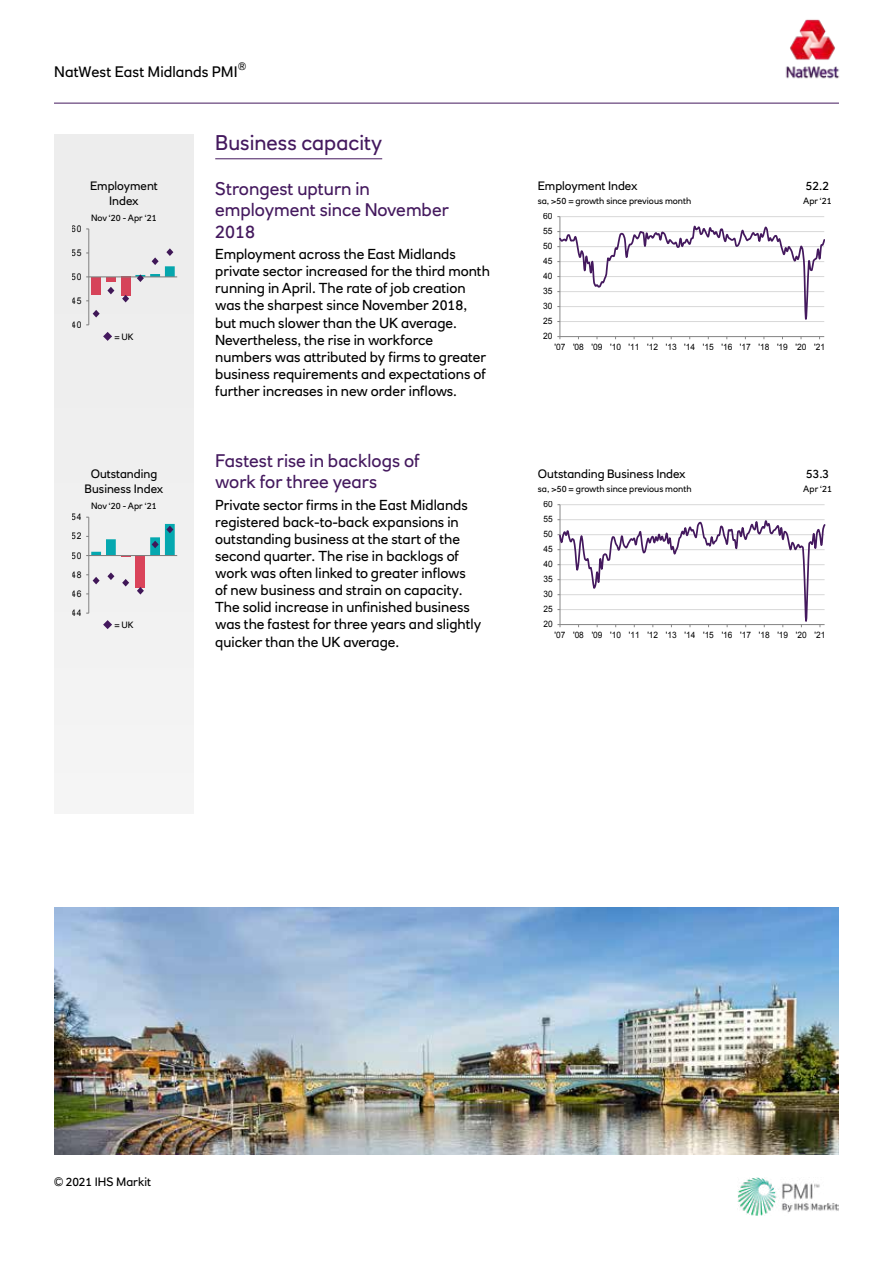
<style>
.page{position:relative;width:893px;height:1263px;background:#fff}
.page>*{position:absolute;margin:0;border:0;box-sizing:border-box;transform-origin:0 0}
.t1{font:21px "RN House Sans";color:#44195e}
.t2{font:18px/21.6px "RN House Sans";color:#44195e}
.t3{font:15px "RN House Sans";letter-spacing:.005em;color:#000}
.t4{font:14.25px/17.1px "RN House Sans";color:#000}
.t5{font:12px/14.4px "RN House Sans";color:#000;text-align:center}
.t6{font:10.5px "RN House Sans";color:#000}
.t7{font:9.3px "Arial";letter-spacing:.005em;color:#000;scale:.92 1}
.t8{font:9px "RN House Sans";color:#000}
.t9{font:8.85px "Arial";color:#000;scale:.96 1}
.t10{font:8.85px "Arial";color:#000;scale:.94 1}
</style>
<div class="page">
<hr style="left:54px;top:103px;width:785px;height:1px;background:#44195e">
<img style="left:737px;top:1177px;width:101px;height:38px">
<hr style="left:54px;top:1154px;width:785px;height:1px;background:#44195e">
<img style="left:785px;top:19px;width:55px;height:60px">
<div style="left:54px;top:134px;width:140px;height:680px;background:#ededed"></div>
<hr style="left:215px;top:159px;width:167px;height:1px;background:#44195e">
<hr style="left:560px;top:216px;width:264px;height:1px;background:#d9d9d9">
<hr style="left:560px;top:217px;width:1px;height:120px;background:#868686">
<hr style="left:560px;top:336px;width:264px;height:1px;background:#868686">
<svg style="left:557px;top:223px;width:268px;height:102px"></svg>
<div style="left:91px;top:277px;width:10px;height:18px;background:#d64359"></div>
<hr style="left:106px;top:277px;width:10px;height:4px;background:#d64359">
<div style="left:121px;top:277px;width:10px;height:19px;background:#d64359"></div>
<hr style="left:89px;top:229px;width:1px;height:96px;background:#868686">
<hr style="left:89px;top:277px;width:88px;height:1px;background:#868686">
<svg style="left:93px;top:310px;width:7px;height:7px"></svg>
<svg style="left:107px;top:287px;width:7px;height:7px"></svg>
<svg style="left:122px;top:295px;width:7px;height:7px"></svg>
<svg style="left:135px;top:248px;width:40px;height:34px"></svg>
<hr style="left:560px;top:504px;width:265px;height:1px;background:#d9d9d9">
<hr style="left:560px;top:505px;width:1px;height:119px;background:#868686">
<svg style="left:557px;top:518px;width:268px;height:109px"></svg>
<div style="left:135px;top:555px;width:10px;height:33px;background:#da445a"></div>
<hr style="left:89px;top:517px;width:1px;height:96px;background:#868686">
<hr style="left:89px;top:555px;width:88px;height:1px;background:#868686">
<svg style="left:86px;top:574px;width:14px;height:10px"></svg>
<svg style="left:107px;top:572px;width:7px;height:8px"></svg>
<svg style="left:122px;top:579px;width:7px;height:7px"></svg>
<svg style="left:137px;top:587px;width:7px;height:7px"></svg>
<svg style="left:86px;top:524px;width:89px;height:32px"></svg>
<svg style="left:103px;top:332px;width:9px;height:9px"></svg>
<svg style="left:103px;top:620px;width:9px;height:9px"></svg>
<img style="left:54px;top:908px;width:785px;height:246px">
<p class="t6" style="left:238px;top:62px;width:10px">®</p>
<p class="t3" style="left:54px;top:66px;width:185px">NatWest East Midlands PMI</p>
<h1 class="t1" style="left:215px;top:134px;width:168px">Business capacity</h1>
<p class="t7" style="left:72px;top:223px;width:12px">60</p>
<p class="t7" style="left:72px;top:247px;width:12px">55</p>
<p class="t7" style="left:72px;top:271px;width:12px">50</p>
<p class="t7" style="left:72px;top:295px;width:12px">45</p>
<p class="t7" style="left:72px;top:319px;width:12px">40</p>
<p class="t5" style="left:90px;top:180px;width:69px">Employment<br>Index</p>
<p class="t8" style="left:91px;top:214px;width:67px">Nov ‘20 - Apr ‘21</p>
<p class="t8" style="left:114px;top:333px;width:21px">= UK</p>
<p class="t2" style="left:215px;top:179px;width:235px">Strongest upturn in employment since November<br>2018</p>
<p class="t4" style="left:215px;top:247px;width:276px">Employment across the East Midlands private sector increased for the third month running in April. The rate of job creation was the sharpest since November 2018, but much slower than the UK average.<br>Nevertheless, the rise in workforce numbers was attributed by firms to greater business requirements and expectations of further increases in new order inflows.</p>
<p class="t5" style="left:538px;top:180px;width:101px">Employment Index</p>
<p class="t8" style="left:538px;top:197px;width:155px">sa, &gt;50 = growth since previous month</p>
<p class="t9" style="left:543px;top:211px;width:11px">60</p>
<p class="t9" style="left:543px;top:226px;width:11px">55</p>
<p class="t9" style="left:543px;top:241px;width:11px">50</p>
<p class="t9" style="left:543px;top:256px;width:11px">45</p>
<p class="t9" style="left:543px;top:271px;width:11px">40</p>
<p class="t9" style="left:543px;top:286px;width:11px">35</p>
<p class="t9" style="left:543px;top:301px;width:11px">30</p>
<p class="t9" style="left:543px;top:316px;width:11px">25</p>
<p class="t9" style="left:543px;top:331px;width:11px">20</p>
<p class="t5" style="left:806px;top:180px;width:25px">52.2</p>
<p class="t8" style="left:803px;top:197px;width:30px">Apr ‘21</p>
<p class="t9" style="left:554px;top:342px;width:283px">'07 '08 '09 '10 '11 '12 '13 '14 '15 '16 '17 '18 '19 '20 '21</p>
<p class="t5" style="left:85px;top:468px;width:80px">Outstanding<br>Business Index</p>
<p class="t7" style="left:72px;top:511px;width:12px">54</p>
<p class="t7" style="left:72px;top:531px;width:12px">52</p>
<p class="t7" style="left:72px;top:550px;width:12px">50</p>
<p class="t7" style="left:72px;top:569px;width:12px">48</p>
<p class="t7" style="left:72px;top:588px;width:12px">46</p>
<p class="t7" style="left:72px;top:607px;width:12px">44</p>
<p class="t8" style="left:91px;top:502px;width:67px">Nov ‘20 - Apr ‘21</p>
<p class="t8" style="left:114px;top:621px;width:21px">= UK</p>
<p class="t2" style="left:215px;top:452px;width:206px">Fastest rise in backlogs of work for three years</p>
<p class="t4" style="left:215px;top:498px;width:267px">Private sector firms in the East Midlands registered back-to-back expansions in outstanding business at the start of the second quarter. The rise in backlogs of work was often linked to greater inflows of new business and strain on capacity.<br>The solid increase in unfinished business was the fastest for three years and slightly quicker than the UK average.</p>
<p class="t5" style="left:538px;top:468px;width:149px">Outstanding Business Index</p>
<p class="t8" style="left:538px;top:485px;width:155px">sa, &gt;50 = growth since previous month</p>
<p class="t10" style="left:543px;top:499px;width:11px">60</p>
<p class="t10" style="left:543px;top:514px;width:11px">55</p>
<p class="t10" style="left:543px;top:529px;width:11px">50</p>
<p class="t10" style="left:543px;top:544px;width:11px">45</p>
<p class="t10" style="left:543px;top:559px;width:11px">40</p>
<p class="t10" style="left:543px;top:574px;width:11px">35</p>
<p class="t10" style="left:543px;top:589px;width:11px">30</p>
<p class="t10" style="left:543px;top:604px;width:11px">25</p>
<p class="t10" style="left:543px;top:619px;width:11px">20</p>
<p class="t5" style="left:806px;top:468px;width:25px">53.3</p>
<p class="t8" style="left:803px;top:485px;width:30px">Apr ‘21</p>
<p class="t10" style="left:554px;top:630px;width:290px">'07 '08 '09 '10 '11 '12 '13 '14 '15 '16 '17 '18 '19 '20 '21</p>
<p class="t5" style="left:54px;top:1176px;width:99px">© 2021 IHS Markit</p>
</div>
